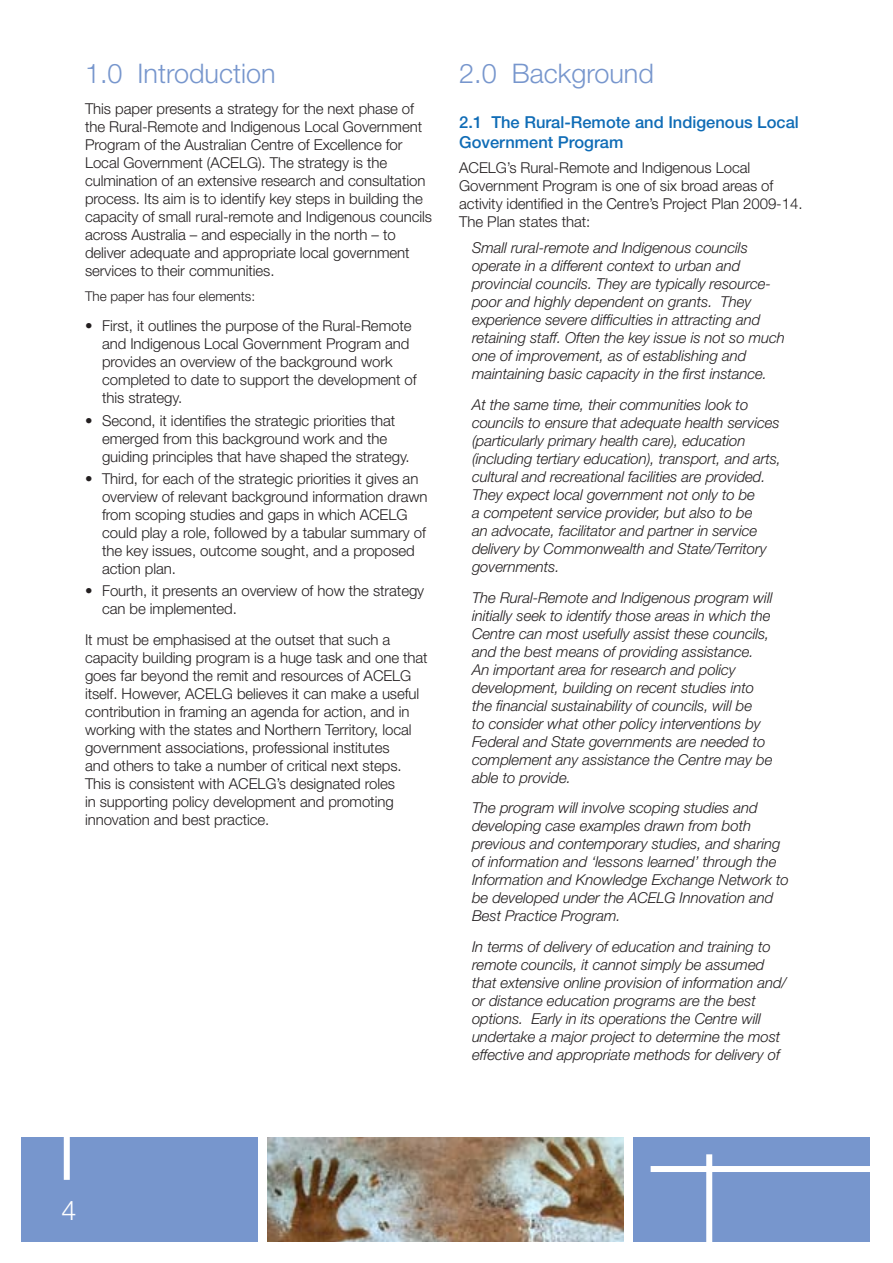
<style>
.page{position:relative;width:893px;height:1263px;background:#fff}
.page>*{position:absolute;margin:0;border:0;box-sizing:border-box;transform-origin:0 0}
.t1{font:300 27px "Helvetica Neue LT Std";color:#7796cd}
.t2{font:300 27px "Helvetica Neue LT Std";color:#fff}
.t3{font:500 16.5px/19.8px "Helvetica Neue LT Std";color:#0f6cb6}
.t4{font:italic 300 15px/18px "Helvetica Neue LT Std";letter-spacing:-.005em;color:#231f20}
.t5{font:300 15px/18px "Helvetica Neue LT Std";letter-spacing:-.005em;color:#231f20}
.t6{font:300 13.5px "Helvetica Neue LT Std";color:#231f20}
</style>
<div class="page">
<img style="left:268px;top:1137px;width:356px;height:105px">
<div style="left:21px;top:1137px;width:237px;height:105px;background:#7796cd"></div>
<div style="left:634px;top:1137px;width:236px;height:105px;background:#7796cd"></div>
<div style="left:651px;top:1166px;width:242px;height:6px;background:#fff"></div>
<div style="left:706px;top:1154px;width:6px;height:104px;background:#fff"></div>
<div style="left:64px;top:1124px;width:6px;height:56px;background:#fff"></div>
<h1 class="t1" style="left:85px;top:57px;width:192px">1.0 Introduction</h1>
<p class="t5" style="left:85px;top:99px;width:348px">This paper presents a strategy for the next phase of the Rural-Remote and Indigenous Local Government Program of the Australian Centre of Excellence for Local Government (ACELG). The strategy is the culmination of an extensive research and consultation process. Its aim is to identify key steps in building the capacity of small rural-remote and Indigenous councils across Australia – and especially in the north – to deliver adequate and appropriate local government services to their communities.</p>
<p class="t6" style="left:85px;top:287px;width:172px">The paper has four elements:</p>
<p class="t5" style="left:102px;top:317px;width:316px;text-indent:-17px">• First, it outlines the purpose of the Rural-Remote and Indigenous Local Government Program and provides an overview of the background work completed to date to support the development of this strategy.</p>
<p class="t5" style="left:102px;top:411px;width:309px;text-indent:-17px">• Second, it identifies the strategic priorities that emerged from this background work and the guiding principles that have shaped the strategy.</p>
<p class="t5" style="left:102px;top:469px;width:327px;text-indent:-17px">• Third, for each of the strategic priorities it gives an overview of relevant background information drawn from scoping studies and gaps in which ACELG could play a role, followed by a tabular summary of the key issues, outcome sought, and a proposed action plan.</p>
<p class="t5" style="left:102px;top:581px;width:324px;text-indent:-17px">• Fourth, it presents an overview of how the strategy can be implemented.</p>
<p class="t5" style="left:85px;top:630px;width:344px">It must be emphasised at the outset that such a capacity building program is a huge task and one that goes far beyond the remit and resources of ACELG itself. However, ACELG believes it can make a useful contribution in framing an agenda for action, and in working with the states and Northern Territory, local government associations, professional institutes<br>and others to take a number of critical next steps.<br>This is consistent with ACELG’s designated roles<br>in supporting policy development and promoting innovation and best practice.</p>
<h1 class="t1" style="left:459px;top:57px;width:196px">2.0 Background</h1>
<p class="t3" style="left:459px;top:112px;width:341px">2.1 The Rural-Remote and Indigenous Local<br>Government Program</p>
<p class="t5" style="left:459px;top:158px;width:345px">ACELG’s Rural-Remote and Indigenous Local Government Program is one of six broad areas of activity identified in the Centre’s Project Plan 2009-14.<br>The Plan states that:</p>
<p class="t4" style="left:472px;top:239px;width:314px">Small rural-remote and Indigenous councils operate in a different context to urban and provincial councils. They are typically resource&shy;poor and highly dependent on grants. They experience severe difficulties in attracting and retaining staff. Often the key issue is not so much one of improvement, as of establishing and maintaining basic capacity in the first instance.</p>
<p class="t4" style="left:472px;top:395px;width:311px">At the same time, their communities look to councils to ensure that adequate health services (particularly primary health care), education (including tertiary education), transport, and arts, cultural and recreational facilities are provided.<br>They expect local government not only to be<br>a competent service provider, but also to be<br>an advocate, facilitator and partner in service delivery by Commonwealth and State/Territory governments.</p>
<p class="t4" style="left:472px;top:588px;width:302px">The Rural-Remote and Indigenous program will initially seek to identify those areas in which the Centre can most usefully assist these councils, and the best means of providing assistance.<br>An important area for research and policy development, building on recent studies into the financial sustainability of councils, will be<br>to consider what other policy interventions by Federal and State governments are needed to complement any assistance the Centre may be able to provide.</p>
<p class="t4" style="left:472px;top:799px;width:318px">The program will involve scoping studies and developing case examples drawn from both previous and contemporary studies, and sharing of information and ‘lessons learned’ through the Information and Knowledge Exchange Network to be developed under the ACELG Innovation and Best Practice Program.</p>
<p class="t4" style="left:472px;top:938px;width:316px">In terms of delivery of education and training to remote councils, it cannot simply be assumed that extensive online provision of information and/ or distance education programs are the best options. Early in its operations the Centre will undertake a major project to determine the most effective and appropriate methods for delivery of</p>
<h1 class="t2" style="left:62px;top:1193px;width:17px">4</h1>
</div>
